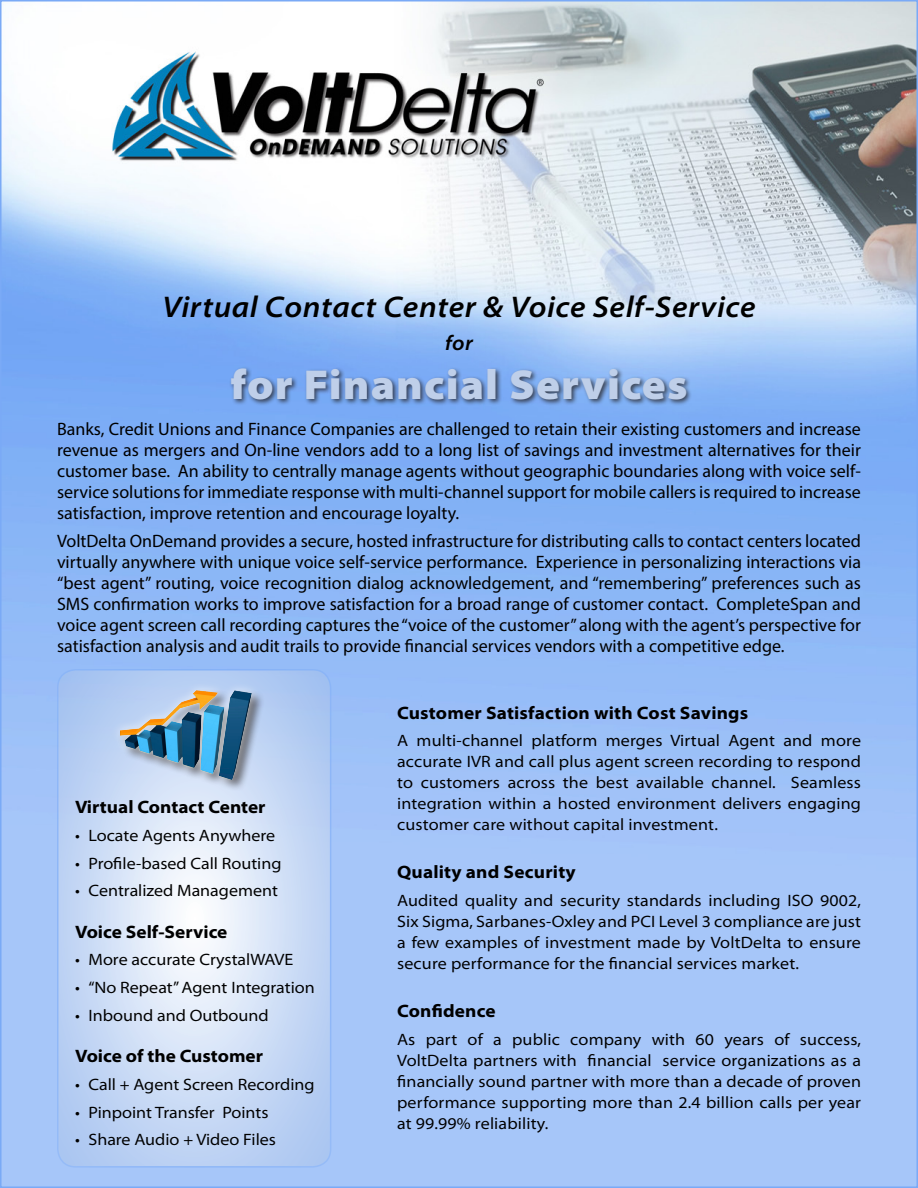
<style>
.page{position:relative;width:918px;height:1188px;background:#fff}
.page>*{position:absolute;margin:0;border:0;box-sizing:border-box;transform-origin:0 0}
.t1{font:900 semi-expanded 42px "Myriad Pro";letter-spacing:.025em;color:#bfcfe9}
.t2{font:italic 600 semi-expanded 30px "Myriad Pro";letter-spacing:.02em;color:#000}
.t3{font:italic 600 semi-expanded 21px "Myriad Pro";color:#000}
.t4{font:18px/21px "Myriad Pro";color:#000;text-align:justify}
.t5{font:700 semi-expanded 18px "Myriad Pro";letter-spacing:.01em;color:#000}
.t6{font:semi-expanded 16.5px/21px "Myriad Pro";color:#000;text-align:justify}
</style>
<div class="page">
<img style="left:3px;top:3px;width:912px;height:1182px">
<svg style="left:58px;top:670px;width:273px;height:497px;background:#cbdcf5"></svg>
<div style="left:57px;top:669px;width:274px;height:499px;border:2px solid #7aaaf6;border-radius:18px"></div>
<div style="left:229px;top:367px;width:463px;height:39px;background:#231f20;opacity:.75"></div>
<div style="left:118px;top:688px;width:147px;height:104px;background:#231f20;opacity:.75"></div>
<div style="left:111px;top:682px;width:150px;height:106px;background:#fff;opacity:.75"></div>
<img style="left:120px;top:688px;width:135px;height:91px">
<h2 class="t2" style="left:162px;top:290px;width:595px">Virtual Contact Center &amp; Voice Self-Service</h2>
<p class="t3" style="left:445px;top:331px;width:29px">for</p>
<h1 class="t1" style="left:230px;top:361px;width:459px">for Financial Services</h1>
<p class="t4" style="left:57px;top:419px;width:805px">Banks, Credit Unions and Finance Companies are challenged to retain their existing customers and increase revenue as mergers and On-line vendors add to a long list of savings and investment alternatives for their customer base. An ability to centrally manage agents without geographic boundaries along with voice self&shy;service solutions for immediate response with multi-channel support for mobile callers is required to increase satisfaction, improve retention and encourage loyalty.</p>
<p class="t4" style="left:57px;top:530px;width:806px">VoltDelta OnDemand provides a secure, hosted infrastructure for distributing calls to contact centers located virtually anywhere with unique voice self-service performance. Experience in personalizing interactions via “best agent” routing, voice recognition dialog acknowledgement, and “remembering” preferences such as SMS confirmation works to improve satisfaction for a broad range of customer contact. CompleteSpan and voice agent screen call recording captures the “voice of the customer” along with the agent’s perspective for satisfaction analysis and audit trails to provide financial services vendors with a competitive edge.</p>
<p class="t5" style="left:75px;top:797px;width:192px">Virtual Contact Center</p>
<p class="t6" style="left:75px;top:825px;width:202px">• Locate Agents Anywhere</p>
<p class="t6" style="left:75px;top:853px;width:208px">• Profile-based Call Routing</p>
<p class="t6" style="left:75px;top:880px;width:204px">• Centralized Management</p>
<p class="t5" style="left:75px;top:921px;width:154px">Voice Self-Service</p>
<p class="t6" style="left:75px;top:949px;width:220px">• More accurate CrystalWAVE</p>
<p class="t6" style="left:75px;top:977px;width:241px">• “No Repeat” Agent Integration</p>
<p class="t6" style="left:75px;top:1005px;width:195px">• Inbound and Outbound</p>
<p class="t5" style="left:75px;top:1046px;width:190px">Voice of the Customer</p>
<p class="t6" style="left:75px;top:1074px;width:241px">• Call + Agent Screen Recording</p>
<p class="t6" style="left:75px;top:1102px;width:195px">• Pinpoint Transfer Points</p>
<p class="t6" style="left:75px;top:1129px;width:203px">• Share Audio + Video Files</p>
<p class="t5" style="left:397px;top:702px;width:353px">Customer Satisfaction with Cost Savings</p>
<p class="t6" style="left:397px;top:730px;width:465px">A multi-channel platform merges Virtual Agent and more accurate IVR and call plus agent screen recording to respond to customers across the best available channel. Seamless integration within a hosted environment delivers engaging customer care without capital investment.</p>
<p class="t5" style="left:397px;top:862px;width:180px">Quality and Security</p>
<p class="t6" style="left:397px;top:890px;width:465px">Audited quality and security standards including ISO 9002, Six Sigma, Sarbanes-Oxley and PCI Level 3 compliance are just a few examples of investment made by VoltDelta to ensure secure performance for the financial services market.</p>
<p class="t5" style="left:397px;top:1001px;width:100px">Confidence</p>
<p class="t6" style="left:397px;top:1029px;width:465px">As part of a public company with 60 years of success, VoltDelta partners with financial service organizations as a financially sound partner with more than a decade of proven performance supporting more than 2.4 billion calls per year at 99.99% reliability.</p>
</div>
